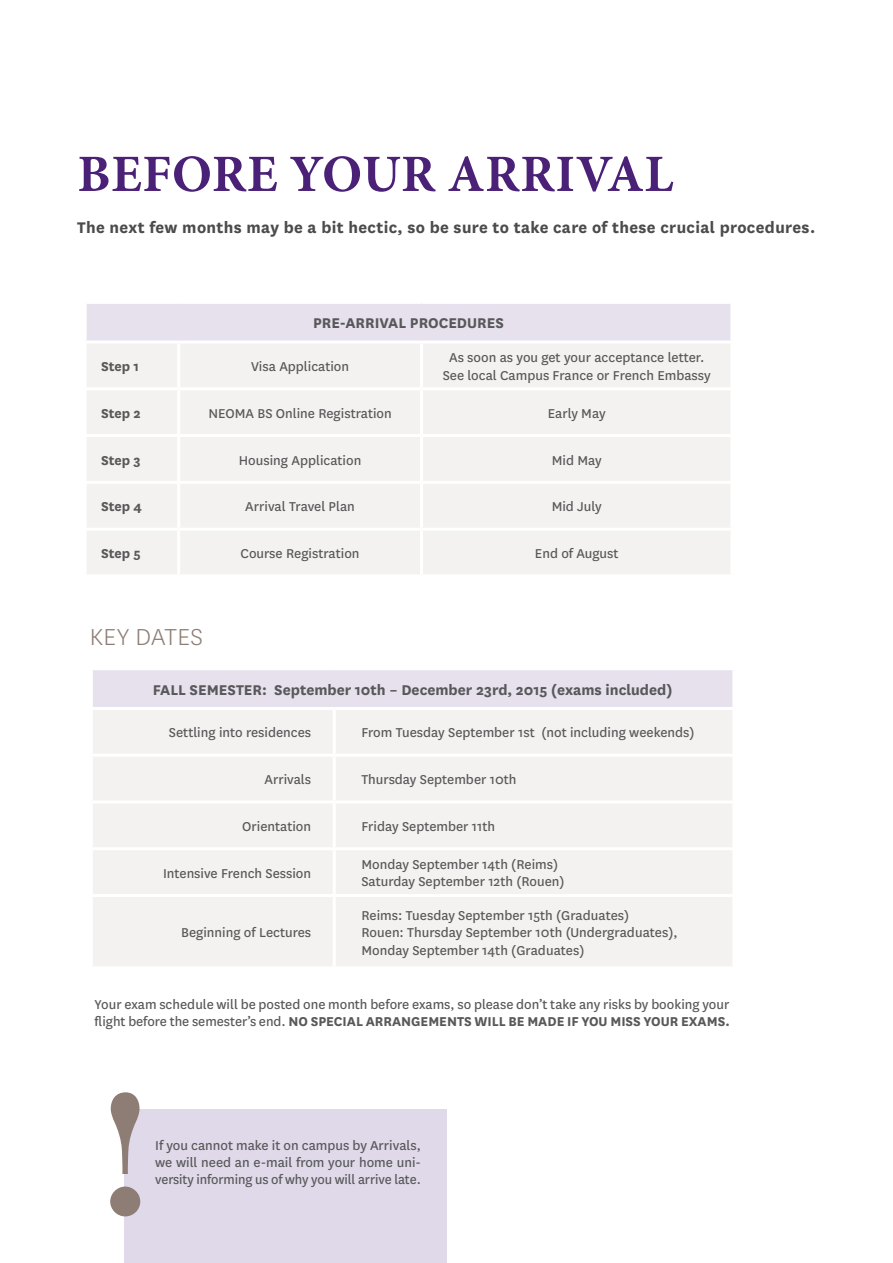
<style>
.page{position:relative;width:893px;height:1263px;background:#fff}
.page>*{position:absolute;margin:0;border:0;box-sizing:border-box;transform-origin:0 0}
.t1{font:700 52.5px "Minion Pro";letter-spacing:.01em;color:#4b2177}
.t2{font:300 27px "National";color:#8d7d74}
.t3{font:700 18px "National";letter-spacing:.02em;color:#4b4b4d}
.t4{font:700 16.5px "National";color:#58585a}
.t5{font:15px/17.2px "National";color:#58585a}
.t6{font:700 15px "National";color:#58585a}
.s1{font-weight:700}
</style>
<div class="page">
<div style="left:124px;top:1110px;width:322px;height:153px;background:#e0d9e9"></div>
<div style="left:85px;top:302px;width:647px;height:40px;background:#e6e1ed"></div>
<div style="left:87px;top:344px;width:643px;height:230px;background:#f4f2f0"></div>
<hr style="left:84px;top:301px;width:95px;height:3px;background:#fff">
<hr style="left:84px;top:304px;width:3px;height:36px;background:#fff">
<hr style="left:179px;top:301px;width:242px;height:3px;background:#fff">
<hr style="left:421px;top:301px;width:312px;height:3px;background:#fff">
<hr style="left:730px;top:304px;width:3px;height:36px;background:#fff">
<hr style="left:84px;top:340px;width:95px;height:3px;background:#fff">
<hr style="left:179px;top:340px;width:242px;height:3px;background:#fff">
<hr style="left:177px;top:343px;width:3px;height:44px;background:#fff">
<hr style="left:421px;top:340px;width:312px;height:3px;background:#fff">
<hr style="left:420px;top:343px;width:3px;height:44px;background:#fff">
<hr style="left:84px;top:387px;width:95px;height:3px;background:#fff">
<hr style="left:179px;top:387px;width:242px;height:3px;background:#fff">
<hr style="left:177px;top:390px;width:3px;height:44px;background:#fff">
<hr style="left:421px;top:387px;width:312px;height:3px;background:#fff">
<hr style="left:420px;top:390px;width:3px;height:44px;background:#fff">
<hr style="left:84px;top:434px;width:95px;height:3px;background:#fff">
<hr style="left:179px;top:434px;width:242px;height:3px;background:#fff">
<hr style="left:177px;top:437px;width:3px;height:44px;background:#fff">
<hr style="left:421px;top:434px;width:312px;height:3px;background:#fff">
<hr style="left:420px;top:437px;width:3px;height:44px;background:#fff">
<hr style="left:84px;top:481px;width:95px;height:3px;background:#fff">
<hr style="left:179px;top:481px;width:242px;height:3px;background:#fff">
<hr style="left:177px;top:484px;width:3px;height:44px;background:#fff">
<hr style="left:421px;top:481px;width:312px;height:3px;background:#fff">
<hr style="left:420px;top:484px;width:3px;height:44px;background:#fff">
<hr style="left:84px;top:528px;width:95px;height:3px;background:#fff">
<hr style="left:179px;top:528px;width:242px;height:3px;background:#fff">
<hr style="left:177px;top:531px;width:3px;height:43px;background:#fff">
<hr style="left:421px;top:528px;width:312px;height:3px;background:#fff">
<hr style="left:420px;top:531px;width:3px;height:43px;background:#fff">
<svg style="left:110px;top:1092px;width:30px;height:124px"></svg>
<div style="left:91px;top:669px;width:643px;height:39px;background:#e6e1ed"></div>
<div style="left:93px;top:710px;width:639px;height:256px;background:#f4f2f0"></div>
<hr style="left:90px;top:667px;width:244px;height:3px;background:#fff">
<hr style="left:90px;top:670px;width:3px;height:37px;background:#fff">
<hr style="left:334px;top:667px;width:401px;height:3px;background:#fff">
<hr style="left:732px;top:670px;width:3px;height:37px;background:#fff">
<hr style="left:90px;top:707px;width:244px;height:3px;background:#fff">
<hr style="left:334px;top:707px;width:401px;height:3px;background:#fff">
<hr style="left:333px;top:710px;width:3px;height:44px;background:#fff">
<hr style="left:90px;top:754px;width:244px;height:3px;background:#fff">
<hr style="left:334px;top:754px;width:401px;height:3px;background:#fff">
<hr style="left:333px;top:757px;width:3px;height:43px;background:#fff">
<hr style="left:90px;top:800px;width:244px;height:3px;background:#fff">
<hr style="left:334px;top:800px;width:401px;height:3px;background:#fff">
<hr style="left:333px;top:803px;width:3px;height:44px;background:#fff">
<hr style="left:90px;top:847px;width:244px;height:3px;background:#fff">
<hr style="left:334px;top:847px;width:401px;height:3px;background:#fff">
<hr style="left:333px;top:850px;width:3px;height:44px;background:#fff">
<hr style="left:90px;top:894px;width:244px;height:3px;background:#fff">
<hr style="left:334px;top:894px;width:401px;height:3px;background:#fff">
<hr style="left:333px;top:897px;width:3px;height:69px;background:#fff">
<h1 class="t1" style="left:77px;top:143px;width:597px">BEFORE YOUR ARRIVAL</h1>
<p class="t3" style="left:77px;top:215px;width:740px">The next few months may be a bit hectic, so be sure to take care of these crucial procedures.</p>
<p class="t4" style="left:313px;top:312px;width:192px">PRE-ARRIVAL PROCEDURES</p>
<p class="t6" style="left:101px;top:356px;width:39px">Step 1</p>
<p class="t5" style="left:251px;top:357px;width:100px">Visa Application</p>
<p class="t5" style="left:443px;top:348px;width:270px;text-align:center">As soon as you get your acceptance letter.<br>See local Campus France or French Embassy</p>
<p class="t6" style="left:101px;top:403px;width:41px">Step 2</p>
<p class="t5" style="left:208px;top:404px;width:185px">NEOMA BS Online Registration</p>
<p class="t5" style="left:548px;top:404px;width:59px">Early May</p>
<p class="t6" style="left:101px;top:449px;width:41px">Step 3</p>
<p class="t5" style="left:239px;top:451px;width:124px">Housing Application</p>
<p class="t5" style="left:552px;top:451px;width:52px">Mid May</p>
<p class="t6" style="left:101px;top:496px;width:42px">Step 4</p>
<p class="t5" style="left:245px;top:497px;width:111px">Arrival Travel Plan</p>
<p class="t5" style="left:552px;top:497px;width:52px">Mid July</p>
<p class="t6" style="left:101px;top:543px;width:41px">Step 5</p>
<p class="t5" style="left:241px;top:544px;width:121px">Course Registration</p>
<p class="t5" style="left:535px;top:544px;width:85px">End of August</p>
<h2 class="t2" style="left:90px;top:620px;width:100px">KEY DATES</h2>
<p class="t4" style="left:153px;top:678px;width:521px">FALL SEMESTER: September 10th – December 23rd, 2015 (exams included)</p>
<p class="t5" style="left:169px;top:723px;width:144px">Settling into residences</p>
<p class="t5" style="left:361px;top:723px;width:335px">From Tuesday September 1st (not including weekends)</p>
<p class="t5" style="left:264px;top:770px;width:48px">Arrivals</p>
<p class="t5" style="left:361px;top:770px;width:157px">Thursday September 10th</p>
<p class="t5" style="left:242px;top:817px;width:70px">Orientation</p>
<p class="t5" style="left:361px;top:817px;width:135px">Friday September 11th</p>
<p class="t5" style="left:163px;top:864px;width:150px">Intensive French Session</p>
<p class="t5" style="left:361px;top:855px;width:205px">Monday September 14th (Reims)<br>Saturday September 12th (Rouen)</p>
<p class="t5" style="left:181px;top:923px;width:132px">Beginning of Lectures</p>
<p class="t5" style="left:361px;top:906px;width:318px">Reims: Tuesday September 15th (Graduates)<br>Rouen: Thursday September 10th (Undergraduates),<br>Monday September 14th (Graduates)</p>
<p class="t5" style="left:95px;top:995px;width:637px">Your exam schedule will be posted one month before exams, so please don’t take any risks by booking your flight before the semester’s end. <span class="s1">NO SPECIAL ARRANGEMENTS WILL BE MADE IF YOU MISS YOUR EXAMS.</span></p>
<p class="t5" style="left:155px;top:1135px;width:267px;text-align:justify">If you cannot make it on campus by Arrivals, we will need an e-mail from your home uni&shy;versity informing us of why you will arrive late.</p>
</div>
